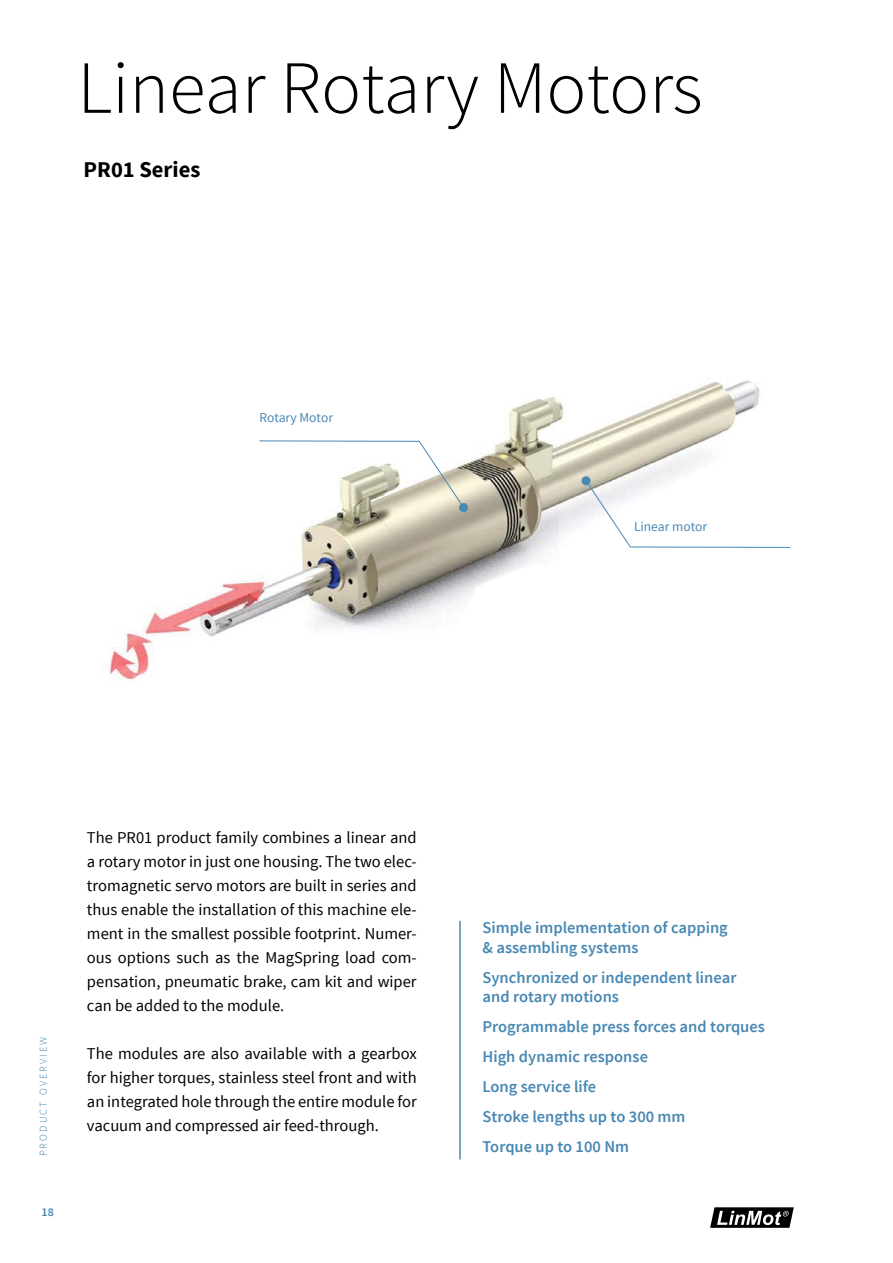
<style>
.page{position:relative;width:893px;height:1263px;background:#fff}
.page>*{position:absolute;margin:0;border:0;box-sizing:border-box;transform-origin:0 0}
.t1{font:300 75px "Source Sans Pro";color:#000}
.t2{font:700 22.5px "Source Sans Pro";color:#000}
.t3{font:16.5px/24px "Source Sans Pro";color:#000;text-align:justify}
.t4{font:600 16.5px "Source Sans Pro";color:#4888b3}
.t5{font:13.5px "Source Sans Pro";color:#4888b3}
.t6{font:600 12px "Source Sans Pro";color:#4888b3}
.t7{font:300 10.5px "Source Sans Pro";letter-spacing:.2em;color:#4888b3}
.s1{color:#fff}
</style>
<div class="page">
<svg style="left:710px;top:1207px;width:84px;height:21px"></svg>
<img style="left:109px;top:380px;width:651px;height:303px">
<hr style="left:459px;top:921px;width:2px;height:238px;background:#4888b3">
<svg style="left:585px;top:480px;width:206px;height:68px"></svg>
<div style="left:582px;top:476px;width:9px;height:9px;background:#4888b3;border-radius:50%"></div>
<svg style="left:259px;top:440px;width:206px;height:69px"></svg>
<div style="left:459px;top:503px;width:9px;height:9px;background:#4888b3;border-radius:50%"></div>
<h1 class="t1" style="left:78px;top:42px;width:627px">Linear Rotary Motors</h1>
<h2 class="t2" style="left:84px;top:155px;width:118px">PR01 Series</h2>
<p class="t5" style="left:259px;top:409px;width:75px">Rotary Motor</p>
<p class="t5" style="left:634px;top:519px;width:74px">Linear motor</p>
<p class="t7" style="left:37px;top:1156px;width:121px;rotate:-90deg">PRODUCT OVERVIEW</p>
<p class="t6" style="left:42px;top:1205px;width:14px">18</p>
<p class="t3" style="left:87px;top:826px;width:331px">The PR01 product family combines a linear and a rotary motor in just one housing. The two elec&shy;tromagnetic servo motors are built in series and thus enable the installation of this machine ele&shy;ment in the smallest possible footprint. Numer&shy;ous options such as the MagSpring load com&shy;pensation, pneumatic brake, cam kit and wiper can be added to the module.</p>
<p class="t3" style="left:87px;top:1042px;width:331px">The modules are also available with a gearbox for higher torques, stainless steel front and with an integrated hole through the entire module for vacuum and compressed air feed-through.</p>
<p class="t4" style="left:461px;top:917px;width:268px"><span class="s1">•</span> Simple implementation of capping</p>
<p class="t4" style="left:461px;top:937px;width:179px"><span class="s1">•</span> &amp; assembling systems</p>
<p class="t4" style="left:461px;top:967px;width:277px"><span class="s1">•</span> Synchronized or independent linear</p>
<p class="t4" style="left:461px;top:986px;width:159px"><span class="s1">•</span> and rotary motions</p>
<p class="t4" style="left:461px;top:1016px;width:305px"><span class="s1">•</span> Programmable press forces and torques</p>
<p class="t4" style="left:461px;top:1046px;width:188px"><span class="s1">•</span> High dynamic response</p>
<p class="t4" style="left:461px;top:1076px;width:137px"><span class="s1">•</span> Long service life</p>
<p class="t4" style="left:461px;top:1106px;width:226px"><span class="s1">•</span> Stroke lengths up to 300 mm</p>
<p class="t4" style="left:461px;top:1136px;width:169px"><span class="s1">•</span> Torque up to 100 Nm</p>
</div>
